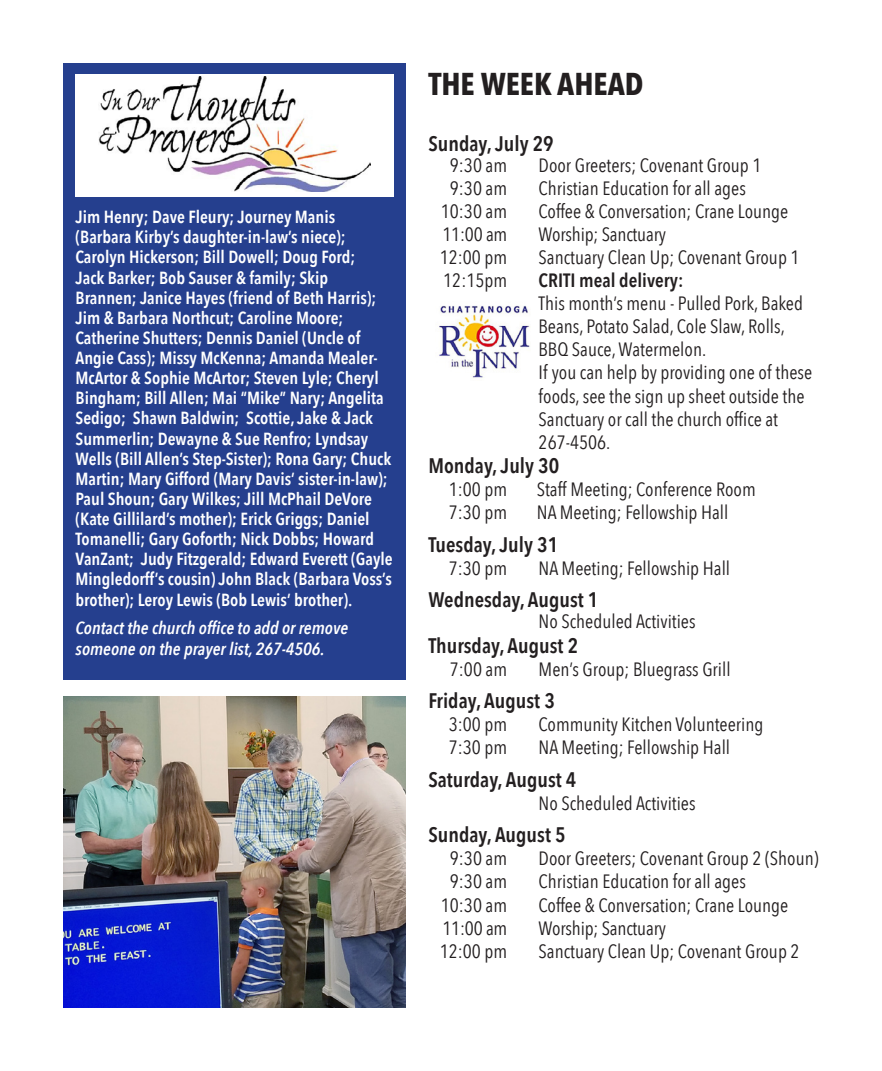
<style>
.page{position:relative;width:882px;height:1071px;background:#fff}
.page>*{position:absolute;margin:0;border:0;box-sizing:border-box;transform-origin:0 0}
.t1{font:700 31.5px "Avenir Next Condensed";color:#231f20}
.t2{font:600 21px "Avenir Next Condensed";color:#231f20}
.t3{font:19.25px/23.1px "Avenir Next Condensed";color:#231f20}
.t4{font:600 17.5px/20.1px "Avenir Next Condensed";color:#fff}
.t5{font:italic 600 17.5px/21px "Avenir Next Condensed";color:#fff}
.s1{font-weight:600}
</style>
<div class="page">
<div style="left:63px;top:63px;width:343px;height:616px;background:#253f8e"></div>
<div style="left:76px;top:74px;width:318px;height:123px;background:#fff"></div>
<img style="left:98px;top:77px;width:272px;height:115px">
<img style="left:439px;top:305px;width:91px;height:73px">
<img style="left:63px;top:697px;width:343px;height:311px">
<p class="t4" style="left:76px;top:206px;width:319px">Jim Henry; Dave Fleury; Journey Manis (Barbara Kirby’s daughter-in-law’s niece); Carolyn Hickerson; Bill Dowell; Doug Ford;<br>Jack Barker; Bob Sauser &amp; family; Skip Brannen; Janice Hayes (friend of Beth Harris); Jim &amp; Barbara Northcut; Caroline Moore; Catherine Shutters; Dennis Daniel (Uncle of Angie Cass); Missy McKenna; Amanda Mealer-McArtor &amp; Sophie McArtor; Steven Lyle; Cheryl Bingham; Bill Allen; Mai “Mike” Nary; Angelita Sedigo; Shawn Baldwin; Scottie, Jake &amp; Jack Summerlin; Dewayne &amp; Sue Renfro; Lyndsay Wells (Bill Allen’s Step-Sister); Rona Gary; Chuck Martin; Mary Gifford (Mary Davis’ sister-in-law); Paul Shoun; Gary Wilkes; Jill McPhail DeVore (Kate Gillilard’s mother); Erick Griggs; Daniel Tomanelli; Gary Goforth; Nick Dobbs; Howard VanZant; Judy Fitzgerald; Edward Everett (Gayle Mingledorff’s cousin) John Black (Barbara Voss’s brother); Leroy Lewis (Bob Lewis’ brother).</p>
<p class="t5" style="left:76px;top:617px;width:274px">Contact the church office to add or remove someone on the prayer list, 267-4506.</p>
<p class="t1" style="left:428px;top:64px;width:217px">THE WEEK AHEAD</p>
<p class="t2" style="left:428px;top:125px;width:127px">Sunday, July 29</p>
<p class="t3" style="left:450px;top:152px;width:59px">9:30 am</p>
<p class="t3" style="left:539px;top:152px;width:224px">Door Greeters; Covenant Group 1</p>
<p class="t3" style="left:450px;top:175px;width:59px">9:30 am</p>
<p class="t3" style="left:539px;top:175px;width:209px">Christian Education for all ages</p>
<p class="t3" style="left:441px;top:198px;width:68px">10:30 am</p>
<p class="t3" style="left:539px;top:198px;width:251px">Coffee &amp; Conversation; Crane Lounge</p>
<p class="t3" style="left:442px;top:222px;width:66px">11:00 am</p>
<p class="t3" style="left:539px;top:222px;width:129px">Worship; Sanctuary</p>
<p class="t3" style="left:440px;top:245px;width:69px">12:00 pm</p>
<p class="t3" style="left:539px;top:245px;width:262px">Sanctuary Clean Up; Covenant Group 1</p>
<p class="t3" style="left:443px;top:268px;width:65px">12:15pm</p>
<p class="t3" style="left:539px;top:268px;width:266px"><span class="s1">CRITI meal delivery:<br></span>This month’s menu - Pulled Pork, Baked</p>
<p class="t3" style="left:539px;top:314px;width:248px">Beans, Potato Salad, Cole Slaw, Rolls,</p>
<p class="t3" style="left:539px;top:337px;width:169px">BBQ Sauce, Watermelon.</p>
<p class="t3" style="left:539px;top:360px;width:275px">If you can help by providing one of these</p>
<p class="t3" style="left:539px;top:383px;width:267px">foods, see the sign up sheet outside the</p>
<p class="t3" style="left:539px;top:406px;width:241px">Sanctuary or call the church office at</p>
<p class="t3" style="left:539px;top:429px;width:73px">267-4506.</p>
<p class="t2" style="left:428px;top:448px;width:132px">Monday, July 30</p>
<p class="t3" style="left:449px;top:477px;width:60px">1:00 pm</p>
<p class="t3" style="left:537px;top:477px;width:220px">Staff Meeting; Conference Room</p>
<p class="t3" style="left:449px;top:500px;width:60px">7:30 pm</p>
<p class="t3" style="left:537px;top:500px;width:193px">NA Meeting; Fellowship Hall</p>
<p class="t2" style="left:428px;top:526px;width:131px">Tuesday, July 31</p>
<p class="t3" style="left:449px;top:556px;width:60px">7:30 pm</p>
<p class="t3" style="left:539px;top:556px;width:193px">NA Meeting; Fellowship Hall</p>
<p class="t2" style="left:428px;top:582px;width:172px">Wednesday, August 1</p>
<p class="t3" style="left:539px;top:609px;width:159px">No Scheduled Activities</p>
<p class="t2" style="left:428px;top:627px;width:151px">Thursday, August 2</p>
<p class="t3" style="left:450px;top:657px;width:59px">7:00 am</p>
<p class="t3" style="left:539px;top:657px;width:193px">Men’s Group; Bluegrass Grill</p>
<p class="t2" style="left:428px;top:683px;width:128px">Friday, August 3</p>
<p class="t3" style="left:449px;top:712px;width:60px">3:00 pm</p>
<p class="t3" style="left:539px;top:712px;width:226px">Community Kitchen Volunteering</p>
<p class="t3" style="left:449px;top:735px;width:60px">7:30 pm</p>
<p class="t3" style="left:539px;top:735px;width:193px">NA Meeting; Fellowship Hall</p>
<p class="t2" style="left:428px;top:761px;width:149px">Saturday, August 4</p>
<p class="t3" style="left:539px;top:791px;width:159px">No Scheduled Activities</p>
<p class="t2" style="left:428px;top:817px;width:139px">Sunday, August 5</p>
<p class="t3" style="left:450px;top:846px;width:59px">9:30 am</p>
<p class="t3" style="left:539px;top:846px;width:281px">Door Greeters; Covenant Group 2 (Shoun)</p>
<p class="t3" style="left:450px;top:869px;width:59px">9:30 am</p>
<p class="t3" style="left:539px;top:869px;width:209px">Christian Education for all ages</p>
<p class="t3" style="left:441px;top:892px;width:68px">10:30 am</p>
<p class="t3" style="left:539px;top:892px;width:251px">Coffee &amp; Conversation; Crane Lounge</p>
<p class="t3" style="left:442px;top:915px;width:66px">11:00 am</p>
<p class="t3" style="left:539px;top:915px;width:129px">Worship; Sanctuary</p>
<p class="t3" style="left:440px;top:939px;width:69px">12:00 pm</p>
<p class="t3" style="left:539px;top:939px;width:262px">Sanctuary Clean Up; Covenant Group 2</p>
</div>
